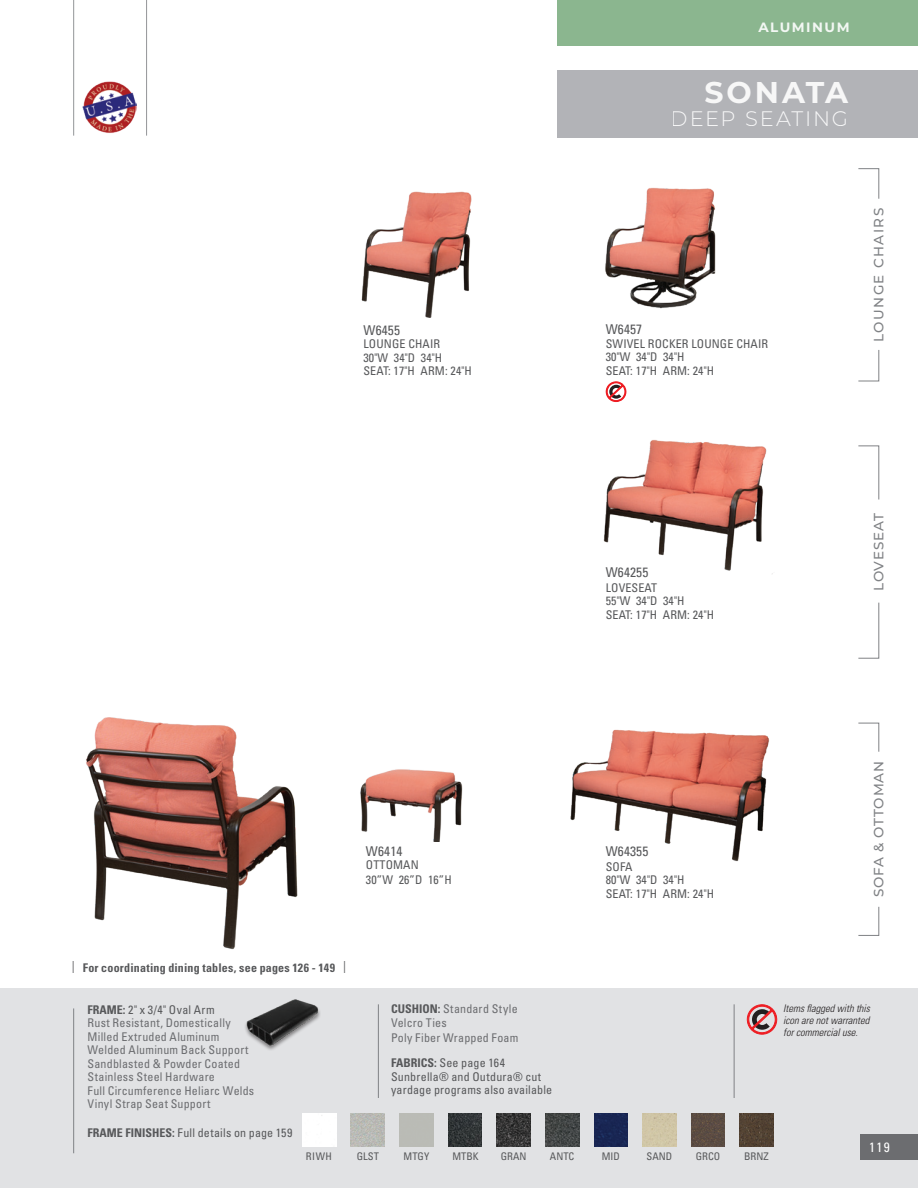
<style>
.page{position:relative;width:918px;height:1188px;background:#fff}
.page>*{position:absolute;margin:0;border:0;box-sizing:border-box;transform-origin:0 0}
.t1{font:700 30px "Montserrat";letter-spacing:.095em;color:#fff}
.t2{font:300 21px "Montserrat";letter-spacing:.085em;color:#fff}
.t3{font:condensed 13.5px "Univers LT Std";letter-spacing:.01em;color:#57585a}
.t4{font:500 13.5px "Montserrat";letter-spacing:.06em;color:#808285}
.t5{font:500 13.5px "Montserrat";letter-spacing:.105em;color:#808285}
.t6{font:700 13.5px "Montserrat";letter-spacing:.115em;color:#fff}
.t7{font:condensed 13.5px "Univers LT Std";color:#fff}
.t8{font:condensed 12px/13.5px "Univers LT Std";letter-spacing:.01em;color:#57585a}
.t9{font:condensed 12px/13.5px "Univers LT Std";letter-spacing:.02em;color:#6c6d70}
.t10{font:700 condensed 12px "Univers LT Std";letter-spacing:.015em;color:#57585a}
.t11{font:italic 300 condensed 10.5px/12px "Univers LT Std";color:#231f20;text-align:justify}
.t12{font:condensed 10.5px "Univers LT Std";color:#57585a}
.s1{font-weight:400}
.s2{font-weight:700;color:#57585a}
.s3{color:#57585a}
.s4{font-weight:700}
</style>
<div class="page">
<div style="left:0;top:988px;width:918px;height:200px;background:#e1e2e4"></div>
<hr style="left:73px;top:1008px;width:1px;height:145px;background:#808285">
<svg style="left:858px;top:722px;width:22px;height:30px"></svg>
<svg style="left:858px;top:906px;width:22px;height:30px"></svg>
<svg style="left:858px;top:445px;width:22px;height:55px"></svg>
<svg style="left:858px;top:602px;width:22px;height:57px"></svg>
<svg style="left:858px;top:168px;width:22px;height:31px"></svg>
<svg style="left:858px;top:350px;width:22px;height:32px"></svg>
<img style="left:82px;top:81px;width:54px;height:52px">
<hr style="left:73px;top:0;width:1px;height:136px;background:#939598">
<hr style="left:146px;top:0;width:1px;height:136px;background:#939598">
<div style="left:557px;top:70px;width:361px;height:67px;background:#b2b3b7"></div>
<div style="left:557px;top:0;width:361px;height:46px;background:#8bb68f"></div>
<img style="left:605px;top:187px;width:111px;height:122px">
<img style="left:360px;top:769px;width:103px;height:73px">
<img style="left:603px;top:439px;width:170px;height:135px">
<img style="left:570px;top:729px;width:199px;height:133px">
<img style="left:361px;top:191px;width:111px;height:127px">
<svg style="left:605px;top:381px;width:22px;height:21px"></svg>
<img style="left:86px;top:717px;width:212px;height:233px">
<svg style="left:747px;top:1004px;width:31px;height:31px"></svg>
<img style="left:245px;top:999px;width:75px;height:51px">
<img style="left:302px;top:1113px;width:34px;height:34px">
<img style="left:351px;top:1113px;width:34px;height:34px">
<img style="left:448px;top:1113px;width:34px;height:34px">
<img style="left:497px;top:1113px;width:34px;height:34px">
<img style="left:545px;top:1113px;width:34px;height:34px">
<img style="left:594px;top:1113px;width:34px;height:34px">
<img style="left:643px;top:1113px;width:33px;height:34px">
<img style="left:691px;top:1113px;width:34px;height:34px">
<img style="left:740px;top:1113px;width:34px;height:34px">
<hr style="left:378px;top:1004px;width:1px;height:94px;background:#808285">
<hr style="left:734px;top:1004px;width:1px;height:94px;background:#808285">
<div style="left:860px;top:1134px;width:58px;height:26px;background:#6c6d70"></div>
<p class="t6" style="left:758px;top:18px;width:93px">ALUMINUM</p>
<p class="t3" style="left:364px;top:321px;width:38px">W6455</p>
<p class="t8" style="left:364px;top:337px;width:110px">LOUNGE CHAIR<br>30"W 34"D 34"H<br>SEAT: 17"H ARM: 24"H</p>
<h1 class="t1" style="left:705px;top:71px;width:145px">SONATA</h1>
<h2 class="t2" style="left:671px;top:104px;width:179px">DEEP SEATING</h2>
<p class="t3" style="left:606px;top:321px;width:38px">W6457</p>
<p class="t8" style="left:606px;top:337px;width:164px">SWIVEL ROCKER LOUNGE CHAIR<br>30"W 34"D 34"H<br>SEAT: 17"H ARM: 24"H</p>
<p class="t5" style="left:869px;top:342px;width:135px;rotate:-90deg">LOUNGE CHAIRS</p>
<p class="t3" style="left:606px;top:563px;width:44px">W64255</p>
<p class="t8" style="left:606px;top:581px;width:110px">LOVESEAT<br>55"W 34"D 34"H<br>SEAT: 17"H ARM: 24"H</p>
<p class="t4" style="left:869px;top:591px;width:79px;rotate:-90deg">LOVESEAT</p>
<p class="t3" style="left:366px;top:843px;width:38px">W6414</p>
<p class="t8" style="left:366px;top:857px;width:87px;line-height:15px">OTTOMAN<br>30”W 26”D 16”H</p>
<p class="t10" style="left:72px;top:960px;width:276px"><span class="s1">|</span> For coordinating dining tables, see pages 126 - 149 <span class="s1">|</span></p>
<p class="t9" style="left:88px;top:1003px;width:168px"><span class="s2">FRAME:</span> <span class="s3">2" x 3/4" Oval Arm<br></span>Rust Resistant, Domestically<br>Milled Extruded Aluminum<br>Welded Aluminum Back Support<br>Sandblasted &amp; Powder Coated<br>Stainless Steel Hardware<br>Full Circumference Heliarc Welds<br>Vinyl Strap Seat Support</p>
<p class="t8" style="left:88px;top:1126px;width:207px"><span class="s4">FRAME FINISHES:</span> Full details on page 159</p>
<p class="t9" style="left:391px;top:1001px;width:129px;line-height:14.4px"><span class="s2">CUSHION:</span> Standard Style<br>Velcro Ties<br>Poly Fiber Wrapped Foam</p>
<p class="t8" style="left:391px;top:1056px;width:163px"><span class="s4">FABRICS:</span> See page 164<br>Sunbrella® and Outdura® cut yardage programs also available</p>
<p class="t3" style="left:606px;top:843px;width:44px">W64355</p>
<p class="t8" style="left:606px;top:860px;width:110px">SOFA<br>80"W 34"D 34"H<br>SEAT: 17"H ARM: 24"H</p>
<p class="t4" style="left:869px;top:897px;width:138px;rotate:-90deg">SOFA &amp; OTTOMAN</p>
<p class="t11" style="left:783px;top:1002px;width:88px">Items flagged with this icon are not warranted for commercial use.</p>
<p class="t12" style="left:306px;top:1149px;width:28px">RIWH</p>
<p class="t12" style="left:357px;top:1149px;width:24px">GLST</p>
<p class="t12" style="left:404px;top:1149px;width:27px">MTGY</p>
<p class="t12" style="left:453px;top:1149px;width:28px">MTBK</p>
<p class="t12" style="left:501px;top:1149px;width:27px">GRAN</p>
<p class="t12" style="left:550px;top:1149px;width:26px">ANTC</p>
<p class="t12" style="left:602px;top:1149px;width:20px">MID</p>
<p class="t12" style="left:647px;top:1149px;width:27px">SAND</p>
<p class="t12" style="left:696px;top:1149px;width:26px">GRCO</p>
<p class="t12" style="left:744px;top:1149px;width:26px">BRNZ</p>
<p class="t7" style="left:869px;top:1139px;width:22px">119</p>
</div>
